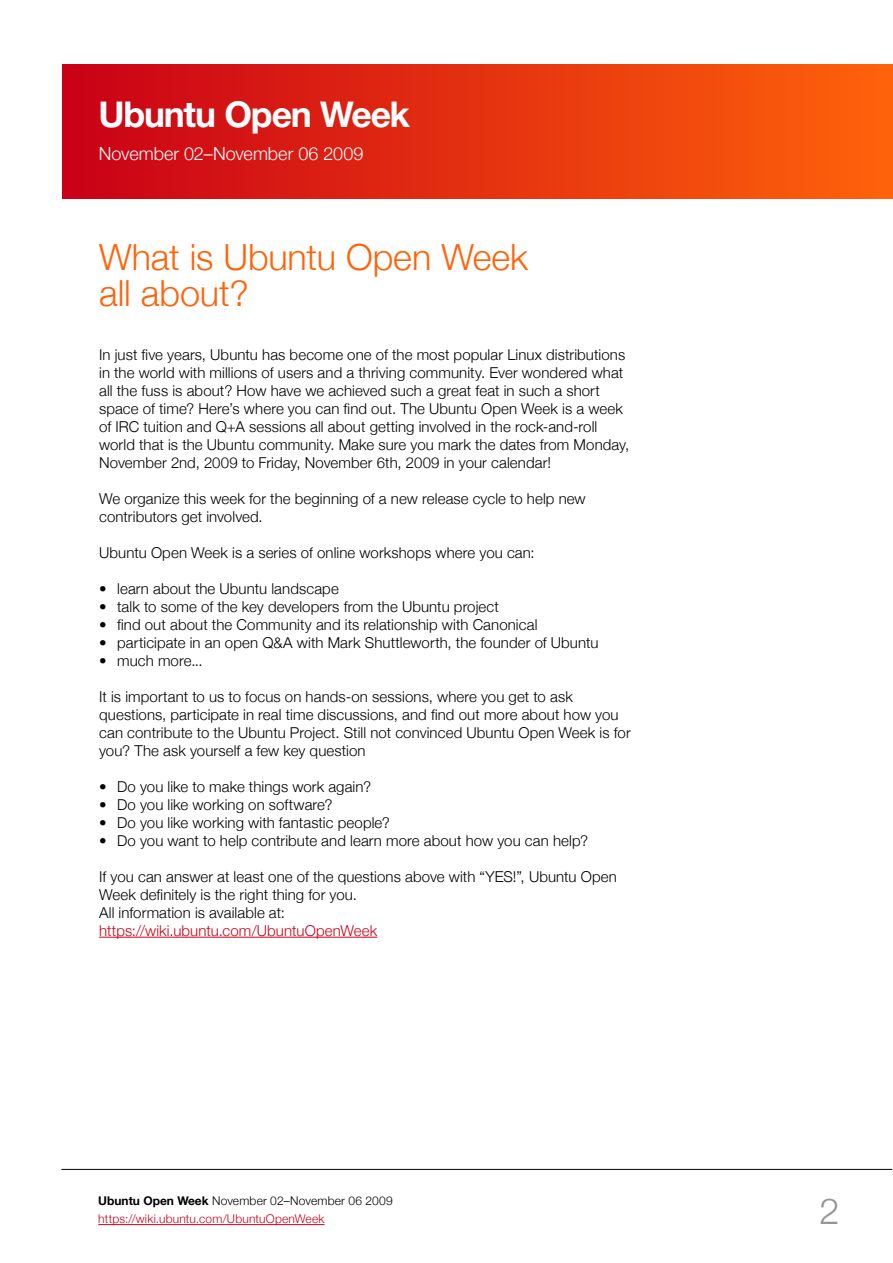
<style>
.page{position:relative;width:893px;height:1263px;background:#fff}
.page>*{position:absolute;margin:0;border:0;box-sizing:border-box;transform-origin:0 0}
.t1{font:300 36px/36px "Helvetica Neue";letter-spacing:-.005em;color:#ff630a}
.t2{font:700 36px "Neue Helvetica BQ";letter-spacing:-.03em;color:#fff}
.t3{font:300 36px "Helvetica Neue";color:#939598}
.t4{font:300 18px "Helvetica Neue";color:#fff}
.t5{font:300 15px/18px "Helvetica Neue";letter-spacing:.005em;color:#000}
.t6{font:300 15px "Helvetica Neue";letter-spacing:.005em;color:#c90017}
.t7{font:300 12px/18px "Helvetica Neue";letter-spacing:.015em;color:#c90017}
.s1{font-weight:700;color:#000}
.s2{color:#000}
</style>
<div class="page">
<hr style="left:61px;top:1169px;width:831px;height:1px;background:#000">
<hr style="left:98px;top:1224px;width:227px;height:1px;background:#c90017">
<div style="left:62px;top:64px;width:831px;height:134px;background:linear-gradient(to right,#c90017,#ff630a)"></div>
<hr style="left:99px;top:937px;width:278px;height:1px;background:#c90017">
<h1 class="t2" style="left:99px;top:91px;width:313px">Ubuntu Open Week</h1>
<p class="t4" style="left:99px;top:143px;width:266px">November 02–November 06 2009</p>
<h1 class="t1" style="left:99px;top:238px;width:431px">What is Ubuntu Open Week all about?</h1>
<p class="t5" style="left:99px;top:345px;width:532px">In just five years, Ubuntu has become one of the most popular Linux distributions in the world with millions of users and a thriving community. Ever wondered what all the fuss is about? How have we achieved such a great feat in such a short space of time? Here’s where you can find out. The Ubuntu Open Week is a week of IRC tuition and Q+A sessions all about getting involved in the rock-and-roll world that is the Ubuntu community. Make sure you mark the dates from Monday, November 2nd, 2009 to Friday, November 6th, 2009 in your calendar!</p>
<p class="t5" style="left:99px;top:489px;width:488px">We organize this week for the beginning of a new release cycle to help new contributors get involved.</p>
<p class="t5" style="left:99px;top:543px;width:437px">Ubuntu Open Week is a series of online workshops where you can:</p>
<p class="t5" style="left:99px;top:579px;width:241px">• learn about the Ubuntu landscape</p>
<p class="t5" style="left:99px;top:597px;width:401px">• talk to some of the key developers from the Ubuntu project</p>
<p class="t5" style="left:99px;top:615px;width:440px">• find out about the Community and its relationship with Canonical</p>
<p class="t5" style="left:99px;top:633px;width:501px">• participate in an open Q&amp;A with Mark Shuttleworth, the founder of Ubuntu</p>
<p class="t5" style="left:99px;top:651px;width:105px">• much more...</p>
<p class="t5" style="left:99px;top:687px;width:533px">It is important to us to focus on hands-on sessions, where you get to ask questions, participate in real time discussions, and find out more about how you can contribute to the Ubuntu Project. Still not convinced Ubuntu Open Week is for you? The ask yourself a few key question</p>
<p class="t5" style="left:99px;top:777px;width:273px">• Do you like to make things work again?</p>
<p class="t5" style="left:99px;top:795px;width:235px">• Do you like working on software?</p>
<p class="t5" style="left:99px;top:813px;width:292px">• Do you like working with fantastic people?</p>
<p class="t5" style="left:99px;top:831px;width:490px">• Do you want to help contribute and learn more about how you can help?</p>
<p class="t5" style="left:99px;top:867px;width:519px">If you can answer at least one of the questions above with “YES!”, Ubuntu Open<br>Week definitely is the right thing for you.<br>All information is available at:</p>
<p class="t6" style="left:99px;top:921px;width:280px">https://wiki.ubuntu.com/UbuntuOpenWeek</p>
<p class="t7" style="left:98px;top:1192px;width:296px"><span class="s1">Ubuntu Open Week</span> <span class="s2">November 02–November 06 2009 </span>https://wiki.ubuntu.com/UbuntuOpenWeek</p>
<h1 class="t3" style="left:819px;top:1189px;width:22px">2</h1>
</div>
